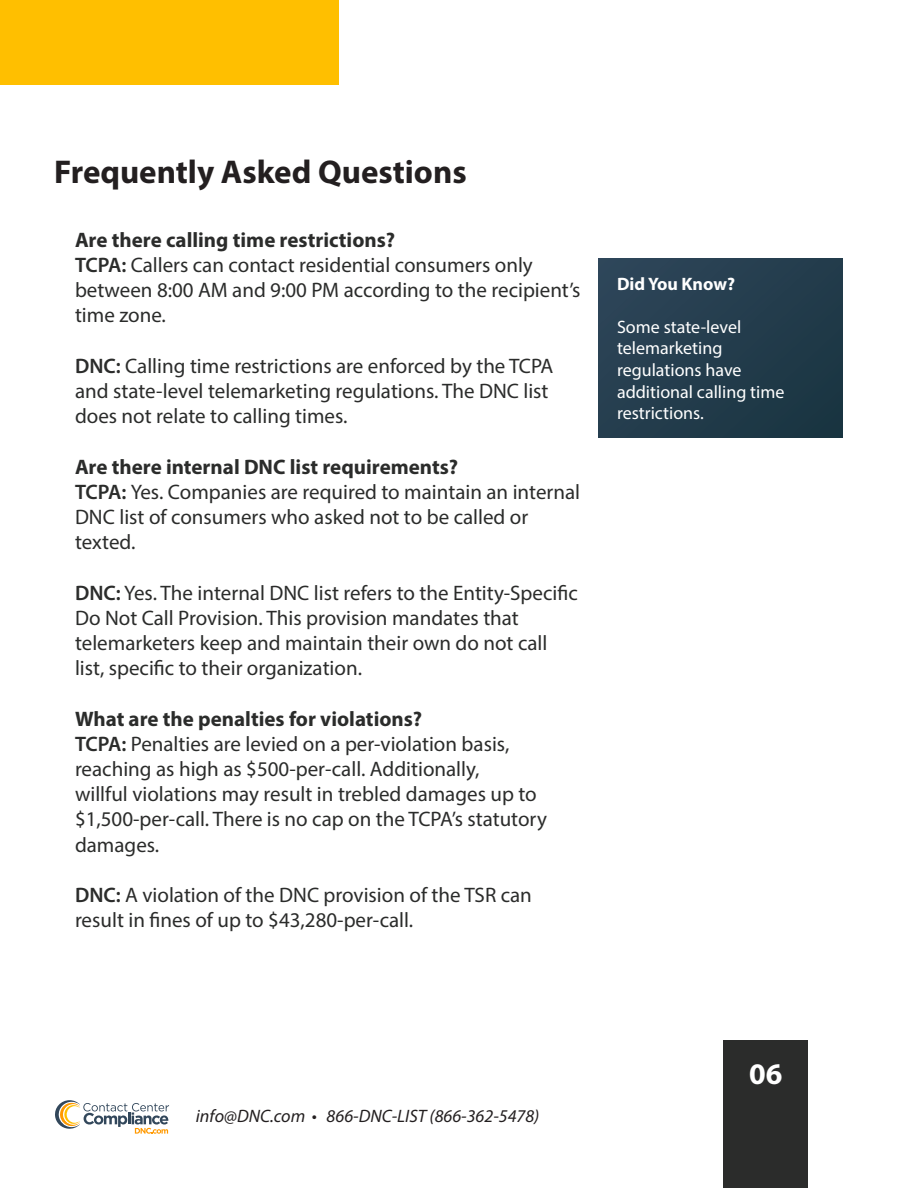
<style>
.page{position:relative;width:918px;height:1188px;background:#fff}
.page>*{position:absolute;margin:0;border:0;box-sizing:border-box;transform-origin:0 0}
.t1{font:700 33px "Myriad Pro";color:#231f20}
.t2{font:700 30px "Myriad Pro";color:#fff}
.t3{font:21px/25.2px "Myriad Pro";color:#2b2c2b}
.t4{font:700 21px "Myriad Pro";color:#2b2c2b}
.t5{font:18px/21.6px "Myriad Pro";color:#fff}
.t6{font:italic 18px "Myriad Pro";color:#231f20}
.t7{font:700 18px "Myriad Pro";color:#fff}
.s1{font-weight:600}
</style>
<div class="page">
<div style="left:0;top:0;width:338px;height:85px;background:#ffbf00"></div>
<div style="left:724px;top:1041px;width:84px;height:147px;background:#2b2c2b"></div>
<svg style="left:55px;top:1100px;width:114px;height:34px"></svg>
<div style="left:599px;top:258px;width:244px;height:179px;background:#243d4d"></div>
<p class="t1" style="left:54px;top:151px;width:414px">Frequently Asked Questions</p>
<p class="t4" style="left:75px;top:226px;width:322px">Are there calling time restrictions?</p>
<p class="t3" style="left:75px;top:252px;width:507px"><span class="s1">TCPA:</span> Callers can contact residential consumers only between 8:00 AM and 9:00 PM according to the recipient’s time zone.</p>
<p class="t3" style="left:75px;top:353px;width:480px"><span class="s1">DNC:</span> Calling time restrictions are enforced by the TCPA and state-level telemarketing regulations. The DNC list does not relate to calling times.</p>
<p class="t4" style="left:75px;top:453px;width:385px">Are there internal DNC list requirements?</p>
<p class="t3" style="left:75px;top:479px;width:507px"><span class="s1">TCPA:</span> Yes. Companies are required to maintain an internal<br>DNC list of consumers who asked not to be called or texted.</p>
<p class="t3" style="left:75px;top:580px;width:504px"><span class="s1">DNC:</span> Yes. The internal DNC list refers to the Entity-Specific Do Not Call Provision. This provision mandates that telemarketers keep and maintain their own do not call list, specific to their organization.</p>
<p class="t4" style="left:75px;top:705px;width:349px">What are the penalties for violations?</p>
<p class="t3" style="left:75px;top:731px;width:473px"><span class="s1">TCPA:</span> Penalties are levied on a per-violation basis, reaching as high as $500-per-call. Additionally,<br>willful violations may result in trebled damages up to $1,500-per-call. There is no cap on the TCPA’s statutory damages.</p>
<p class="t3" style="left:75px;top:882px;width:458px"><span class="s1">DNC:</span> A violation of the DNC provision of the TSR can result in fines of up to $43,280-per-call.</p>
<p class="t7" style="left:617px;top:272px;width:120px">Did You Know?</p>
<p class="t5" style="left:617px;top:316px;width:169px">Some state-level telemarketing regulations have additional calling time restrictions.</p>
<p class="t6" style="left:196px;top:1105px;width:345px">info@DNC.com • 866-DNC-LIST (866-362-5478)</p>
<h2 class="t2" style="left:749px;top:1055px;width:35px">06</h2>
</div>
